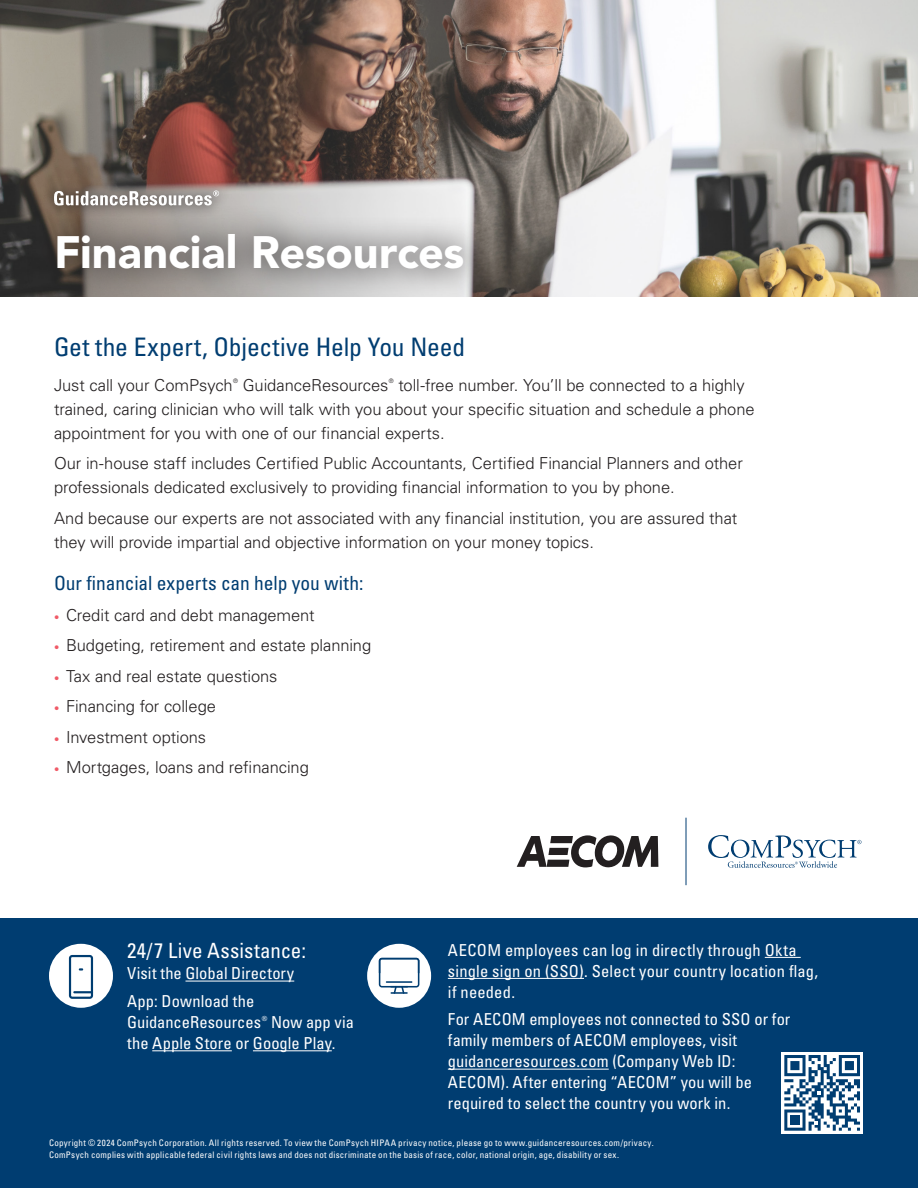
<style>
.page{position:relative;width:918px;height:1188px;background:#fff}
.page>*{position:absolute;margin:0;border:0;box-sizing:border-box;transform-origin:0 0}
.t1{font:900 45px "Avenir LT Std";letter-spacing:-.005em;color:#fff}
.t2{font:condensed 25.5px "Univers LT Std";letter-spacing:-.005em;color:#003d71}
._24_7_Live_Assistance{font:condensed 21px "Univers LT Std";letter-spacing:.01em;color:#fff}
.Subheader{font:condensed 19.5px "Univers LT Std";letter-spacing:-.005em;color:#003d71}
.Body{font:300 16.5px/24px "Univers LT Std";letter-spacing:-.005em;color:#231f20}
.Contact_info{font:condensed 16.5px/21px "Univers LT Std";letter-spacing:.005em;color:#fff}
.Legal{font:condensed 9px/12px "Univers LT Std";letter-spacing:.03em;color:#fff}
.Contact_info-2{font:condensed 7.05px "Univers LT Std";color:#fff}
.Body-2{font:300 6.15px "Univers LT Std";color:#231f20}
.s1{font-size:10.5px;color:#f05a67}
</style>
<div class="page">
<img style="left:0;top:0;width:918px;height:297px">
<svg style="left:27px;top:206px;width:466px;height:91px;background:#9c9996"></svg>
<div style="left:42px;top:179px;width:189px;height:39px;background:#231f20;opacity:.9"></div>
<svg style="left:54px;top:190px;width:165px;height:15px"></svg>
<svg style="left:708px;top:835px;width:154px;height:33px"></svg>
<hr style="left:686px;top:818px;width:1px;height:67px;background:#003d71">
<svg style="left:517px;top:835px;width:141px;height:33px"></svg>
<div style="left:0;top:918px;width:918px;height:270px;background:#003d71"></div>
<hr style="left:186px;top:981px;width:108px;height:1px;background:#fff">
<hr style="left:152px;top:1050px;width:80px;height:1px;background:#fff">
<hr style="left:253px;top:1050px;width:79px;height:1px;background:#fff">
<hr style="left:765px;top:957px;width:36px;height:1px;background:#fff">
<hr style="left:448px;top:978px;width:136px;height:1px;background:#fff">
<hr style="left:448px;top:1069px;width:161px;height:1px;background:#fff">
<div style="left:781px;top:1052px;width:82px;height:82px;background:#fff"></div>
<svg style="left:784px;top:1055px;width:76px;height:76px"></svg>
<div style="left:49px;top:944px;width:64px;height:64px;background:#fff;border-radius:50%"></div>
<svg style="left:69px;top:955px;width:24px;height:44px"></svg>
<div style="left:367px;top:944px;width:64px;height:64px;background:#fff;border-radius:50%"></div>
<svg style="left:379px;top:958px;width:40px;height:36px"></svg>
<p class="t1" style="left:54px;top:225px;width:412px">Financial Resources</p>
<p class="t2" style="left:54px;top:331px;width:413px">Get the Expert, Objective Help You Need</p>
<p class="Body" style="left:54px;top:373px;width:180px">Just call your ComPsych</p>
<p class="Body-2" style="left:233px;top:377px;width:6px">®</p>
<p class="Body" style="left:243px;top:373px;width:147px">GuidanceResources</p>
<p class="Body-2" style="left:389px;top:377px;width:6px">®</p>
<p class="Body" style="left:54px;top:373px;width:702px;text-indent:344px">toll-free number. You’ll be connected to a highly trained, caring clinician who will talk with you about your specific situation and schedule a phone appointment for you with one of our financial experts.</p>
<p class="Body" style="left:54px;top:451px;width:690px">Our in-house staff includes Certified Public Accountants, Certified Financial Planners and other professionals dedicated exclusively to providing financial information to you by phone.</p>
<p class="Body" style="left:54px;top:506px;width:685px">And because our experts are not associated with any financial institution, you are assured that they will provide impartial and objective information on your money topics.</p>
<p class="Subheader" style="left:54px;top:571px;width:311px">Our financial experts can help you with:</p>
<p class="Body" style="left:54px;top:603px;width:262px"><span class="s1">•</span> Credit card and debt management</p>
<p class="Body" style="left:54px;top:633px;width:319px"><span class="s1">•</span> Budgeting, retirement and estate planning</p>
<p class="Body" style="left:54px;top:664px;width:225px"><span class="s1">•</span> Tax and real estate questions</p>
<p class="Body" style="left:54px;top:694px;width:164px"><span class="s1">•</span> Financing for college</p>
<p class="Body" style="left:54px;top:725px;width:154px"><span class="s1">•</span> Investment options</p>
<p class="Body" style="left:54px;top:755px;width:256px"><span class="s1">•</span> Mortgages, loans and refinancing</p>
<p class="_24_7_Live_Assistance" style="left:127px;top:938px;width:181px">24/7 Live Assistance:</p>
<p class="Contact_info" style="left:127px;top:963px;width:169px">Visit the Global Directory</p>
<p class="Contact_info" style="left:127px;top:991px;width:135px">App: Download the<br>GuidanceResources</p>
<p class="Contact_info" style="left:448px;top:939px;width:372px">AECOM employees can log in directly through Okta single sign on (SSO). Select your country location flag, if needed.</p>
<p class="Contact_info" style="left:448px;top:1009px;width:344px">For AECOM employees not connected to SSO or for family members of AECOM employees, visit guidanceresources.com (Company Web ID:<br>AECOM). After entering “AECOM” you will be required to select the country you work in.</p>
<p class="Legal" style="left:49px;top:1137px;width:606px">Copyright © 2024 ComPsych Corporation. All rights reserved. To view the ComPsych HIPAA privacy notice, please go to www.guidanceresources.com/privacy.<br>ComPsych complies with applicable federal civil rights laws and does not discriminate on the basis of race, color, national origin, age, disability or sex.</p>
<p class="Contact_info-2" style="left:262px;top:1014px;width:7px">®</p>
<p class="Contact_info" style="left:127px;top:1012px;width:228px;text-indent:144px">Now app via the Apple Store or Google Play.</p>
</div>
